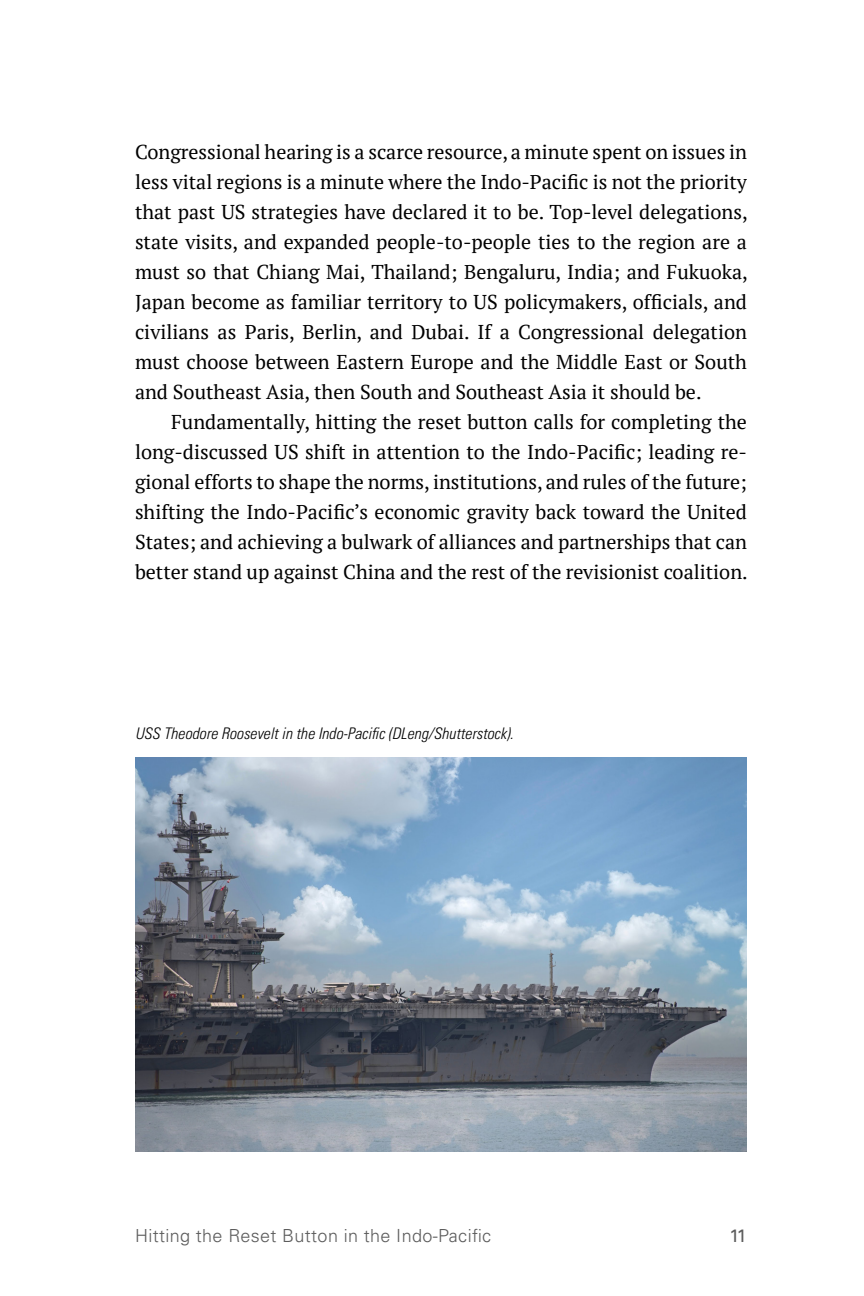
<style>
.page{position:relative;width:864px;height:1296px;background:#fff}
.page>*{position:absolute;margin:0;border:0;box-sizing:border-box;transform-origin:0 0}
.T{font:20px/30px "PT Serif";color:#000;text-align:justify}
.t1{font:300 18px "Univers LT Pro 45";letter-spacing:.02em;color:#5c5c5c}
.t2{font:18px "Univers LT Pro 55 Roman";color:#5c5c5c}
.t3{font:italic 300 condensed 16px "Univers LT Pro";color:#000}
</style>
<div class="page">
<img style="left:135px;top:757px;width:612px;height:395px">
<p class="T" style="left:135px;top:137px;width:614px">Congressional hearing is a scarce resource, a minute spent on issues in less vital regions is a minute where the Indo-Pacific is not the priority that past US strategies have declared it to be. Top-level delegations, state visits, and expanded people-to-people ties to the region are a must so that Chiang Mai, Thailand; Bengaluru, India; and Fukuoka, Japan become as familiar territory to US policymakers, officials, and civilians as Paris, Berlin, and Dubai. If a Congressional delegation must choose between Eastern Europe and the Middle East or South and Southeast Asia, then South and Southeast Asia it should be.</p>
<p class="T" style="left:135px;top:407px;width:614px;text-indent:36px">Fundamentally, hitting the reset button calls for completing the long-discussed US shift in attention to the Indo-Pacific; leading re&shy;gional efforts to shape the norms, institutions, and rules of the future; shifting the Indo-Pacific’s economic gravity back toward the United States; and achieving a bulwark of alliances and partnerships that can better stand up against China and the rest of the revisionist coalition.</p>
<p class="t3" style="left:135px;top:723px;width:380px">USS Theodore Roosevelt in the Indo-Pacific (DLeng/Shutterstock).</p>
<p class="t1" style="left:135px;top:1224px;width:358px">Hitting the Reset Button in the Indo-Pacific</p>
<p class="t2" style="left:729px;top:1223px;width:19px">11</p>
</div>
